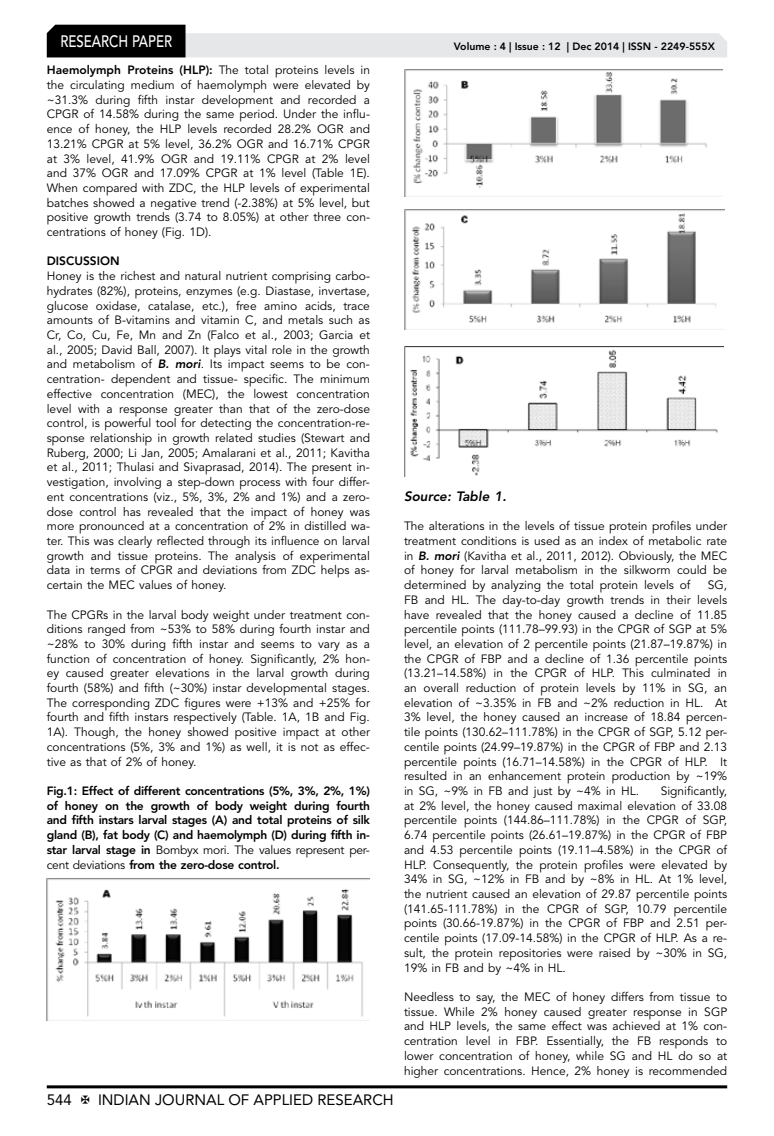
<style>
.page{position:relative;width:774px;height:1136px;background:#fff}
.page>*{position:absolute;margin:0;border:0;box-sizing:border-box;transform-origin:0 0}
.t1{font:500 16.5px "Avenir LT Std";color:#fff;scale:.8 1}
.t2{font:15px "Avenir LT Std";color:#000}
.t3{font:italic 800 13.5px "Avenir LT Std";color:#000}
.t4{font:12px/14.7px "Avenir LT Std";color:#000;text-align:justify}
.t5{font:800 12px/14.7px "Avenir LT Std";letter-spacing:-.02em;color:#000;text-align:justify}
.t6{font:800 12px "Avenir LT Std";color:#000}
.t7{font:800 10.5px "Avenir LT Std";color:#000}
.s1{font-weight:800}
.s2{font-weight:800;font-style:italic}
.s3{font-weight:400}
</style>
<div class="page">
<hr style="left:47px;top:1085px;width:680px;height:3px;background:#000">
<svg style="left:47px;top:25px;width:680px;height:32px"></svg>
<img style="left:47px;top:878px;width:323px;height:142px">
<img style="left:404px;top:70px;width:319px;height:127px">
<img style="left:404px;top:210px;width:320px;height:119px">
<img style="left:404px;top:347px;width:319px;height:129px">
<h1 class="t1" style="left:60px;top:32px;width:139px">RESEARCH PAPER</h1>
<p class="t4" style="left:47px;top:63px;width:325px"><span class="s1">Haemolymph Proteins (HLP):</span> The total proteins levels in the circulating medium of haemolymph were elevated by ~31.3% during fifth instar development and recorded a CPGR of 14.58% during the same period. Under the influ&shy;ence of honey, the HLP levels recorded 28.2% OGR and 13.21% CPGR at 5% level, 36.2% OGR and 16.71% CPGR at 3% level, 41.9% OGR and 19.11% CPGR at 2% level and 37% OGR and 17.09% CPGR at 1% level (Table 1E).<br>When compared with ZDC, the HLP levels of experimental batches showed a negative trend (-2.38%) at 5% level, but positive growth trends (3.74 to 8.05%) at other three con&shy;centrations of honey (Fig. 1D).</p>
<p class="t6" style="left:47px;top:254px;width:74px">DISCUSSION</p>
<p class="t4" style="left:47px;top:269px;width:325px">Honey is the richest and natural nutrient comprising carbo&shy;hydrates (82%), proteins, enzymes (e.g. Diastase, invertase, glucose oxidase, catalase, etc.), free amino acids, trace amounts of B-vitamins and vitamin C, and metals such as Cr, Co, Cu, Fe, Mn and Zn (Falco et al., 2003; Garcia et al., 2005; David Ball, 2007). It plays vital role in the growth and metabolism of <span class="s2">B. mori</span>. Its impact seems to be con&shy;centration- dependent and tissue- specific. The minimum effective concentration (MEC), the lowest concentration level with a response greater than that of the zero-dose control, is powerful tool for detecting the concentration-re&shy;sponse relationship in growth related studies (Stewart and Ruberg, 2000; Li Jan, 2005; Amalarani et al., 2011; Kavitha et al., 2011; Thulasi and Sivaprasad, 2014). The present in&shy;vestigation, involving a step-down process with four differ&shy;ent concentrations (viz., 5%, 3%, 2% and 1%) and a zero&shy;dose control has revealed that the impact of honey was more pronounced at a concentration of 2% in distilled wa&shy;ter. This was clearly reflected through its influence on larval growth and tissue proteins. The analysis of experimental data in terms of CPGR and deviations from ZDC helps as&shy;certain the MEC values of honey.</p>
<p class="t4" style="left:47px;top:607px;width:325px">The CPGRs in the larval body weight under treatment con&shy;ditions ranged from ~53% to 58% during fourth instar and ~28% to 30% during fifth instar and seems to vary as a function of concentration of honey. Significantly, 2% hon&shy;ey caused greater elevations in the larval growth during fourth (58%) and fifth (~30%) instar developmental stages.<br>The corresponding ZDC figures were +13% and +25% for fourth and fifth instars respectively (Table. 1A, 1B and Fig.<br>1A). Though, the honey showed positive impact at other concentrations (5%, 3% and 1%) as well, it is not as effec&shy;tive as that of 2% of honey.</p>
<p class="t5" style="left:47px;top:783px;width:325px">Fig.1: Effect of different concentrations (5%, 3%, 2%, 1%) of honey on the growth of body weight during fourth and fifth instars larval stages (A) and total proteins of silk gland (B), fat body (C) and haemolymph (D) during fifth in&shy;star larval stage in <span class="s3">Bombyx mori. The values represent per&shy;cent deviations</span> from the zero-dose control.</p>
<p class="t2" style="left:47px;top:1090px;width:27px">544</p>
<p class="t2" style="left:98px;top:1090px;width:297px">INDIAN JOURNAL OF APPLIED RESEARCH</p>
<p class="t7" style="left:454px;top:41px;width:262px">Volume : 4 | Issue : 12 | Dec 2014 | ISSN - 2249-555X</p>
<p class="t3" style="left:404px;top:488px;width:104px">Source: Table 1.</p>
<p class="t4" style="left:404px;top:519px;width:325px">The alterations in the levels of tissue protein profiles under treatment conditions is used as an index of metabolic rate in <span class="s2">B. mori</span> (Kavitha et al., 2011, 2012). Obviously, the MEC of honey for larval metabolism in the silkworm could be determined by analyzing the total protein levels of</p>
<p class="t4" style="left:404px;top:578px;width:325px;text-indent:304px">SG, FB and HL. The day-to-day growth trends in their levels have revealed that the honey caused a decline of 11.85 percentile points (111.78–99.93) in the CPGR of SGP at 5% level, an elevation of 2 percentile points (21.87–19.87%) in the CPGR of FBP and a decline of 1.36 percentile points (13.21–14.58%) in the CPGR of HLP. This culminated in an overall reduction of protein levels by 11% in SG, an elevation of ~3.35% in FB and ~2% reduction in HL. At 3% level, the honey caused an increase of 18.84 percen&shy;tile points (130.62–111.78%) in the CPGR of SGP, 5.12 per&shy;centile points (24.99–19.87%) in the CPGR of FBP and 2.13 percentile points (16.71–14.58%) in the CPGR of HLP. It resulted in an enhancement protein production by ~19% in SG, ~9% in FB and just by ~4% in HL.</p>
<p class="t4" style="left:404px;top:783px;width:325px;text-indent:257px">Significantly, at 2% level, the honey caused maximal elevation of 33.08 percentile points (144.86–111.78%) in the CPGR of SGP, 6.74 percentile points (26.61–19.87%) in the CPGR of FBP and 4.53 percentile points (19.11–4.58%) in the CPGR of HLP. Consequently, the protein profiles were elevated by 34% in SG, ~12% in FB and by ~8% in HL. At 1% level, the nutrient caused an elevation of 29.87 percentile points (141.65-111.78%) in the CPGR of SGP, 10.79 percentile points (30.66-19.87%) in the CPGR of FBP and 2.51 per&shy;centile points (17.09-14.58%) in the CPGR of HLP. As a re&shy;sult, the protein repositories were raised by ~30% in SG, 19% in FB and by ~4% in HL.</p>
<p class="t4" style="left:404px;top:989px;width:325px">Needless to say, the MEC of honey differs from tissue to tissue. While 2% honey caused greater response in SGP and HLP levels, the same effect was achieved at 1% con&shy;centration level in FBP. Essentially, the FB responds to lower concentration of honey, while SG and HL do so at higher concentrations. Hence, 2% honey is recommended</p>
</div>
